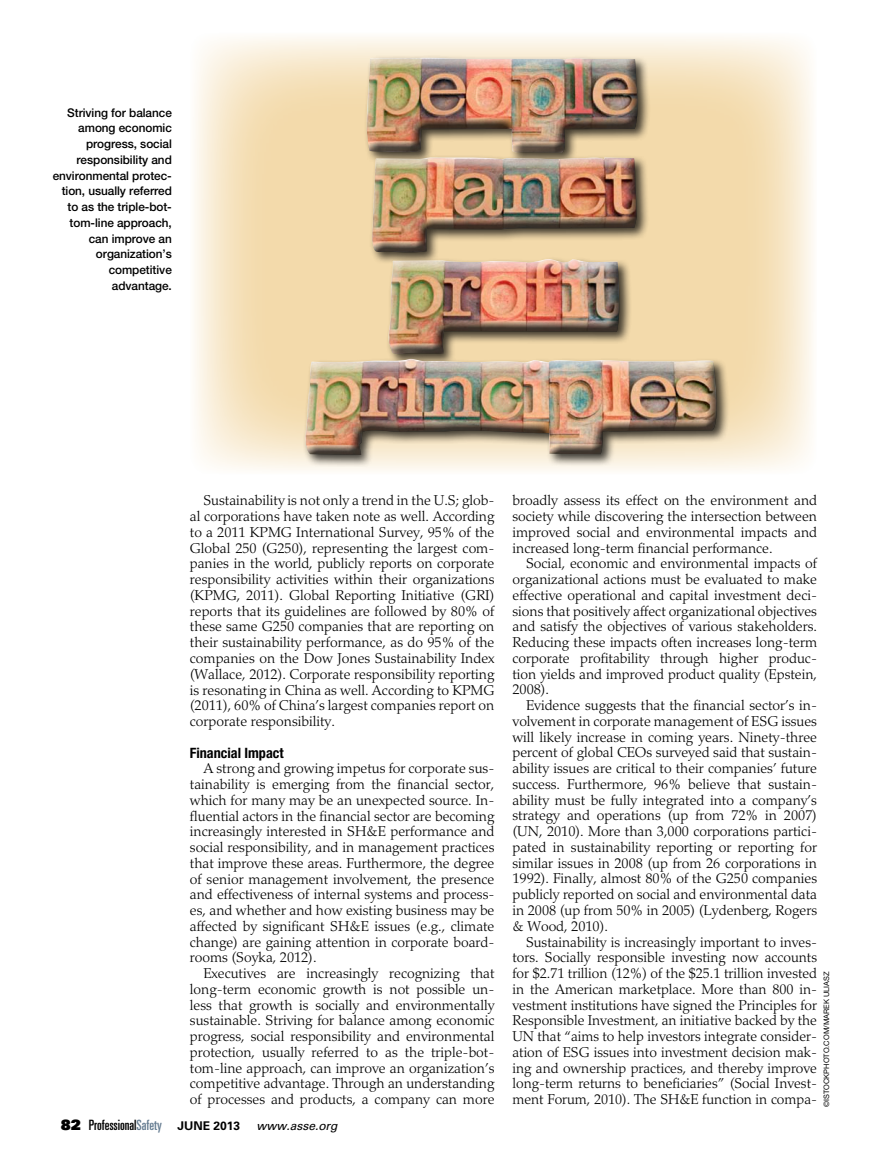
<style>
.page{position:relative;width:878px;height:1175px;background:#fff}
.page>*{position:absolute;margin:0;border:0;box-sizing:border-box;transform-origin:0 0}
.t1{font:300 14.25px/15.8px "Palatino LT Std";color:#000;text-align:justify}
.t2{font:ultra-condensed 14.25px "Univers LT Std";color:#000}
.t3{font:700 condensed 14.25px "Helvetica Neue LT Std";color:#000}
.t4{font:500 12px/15.8px "Helvetica Neue LT Std";letter-spacing:-.005em;color:#000;text-align:right}
.t5{font:7.5px "Helvetica Neue LT Std";color:#000}
.s1{font-family:"Univers LT Std X Black";font-stretch:normal}
.s2{color:#657c91}
.s3{font-weight:700;font-stretch:normal;font-size:12px}
.s4{font-style:italic;font-stretch:normal;font-size:12px}
</style>
<div class="page">
<svg style="left:190px;top:32px;width:627px;height:442px"></svg>
<div style="left:294px;top:46px;width:428px;height:415px;background:#fff;opacity:.75"></div>
<div style="left:299px;top:52px;width:428px;height:414px;background:#000;opacity:.75"></div>
<p class="t4" style="left:53px;top:104px;width:121px">Striving for balance among economic progress, social responsibility and environmental protec&shy;tion, usually referred to as the triple-bot&shy;tom-line approach, can improve an organization’s competitive advantage.</p>
<p class="t1" style="left:190px;top:493px;width:306px;text-indent:13px">Sustainability is not only a trend in the U.S; glob&shy;al corporations have taken note as well. According to a 2011 KPMG International Survey, 95% of the Global 250 (G250), representing the largest com&shy;panies in the world, publicly reports on corporate responsibility activities within their organizations (KPMG, 2011). Global Reporting Initiative (GRI) reports that its guidelines are followed by 80% of these same G250 companies that are reporting on their sustainability performance, as do 95% of the companies on the Dow Jones Sustainability Index (Wallace, 2012). Corporate responsibility reporting is resonating in China as well. According to KPMG (2011), 60% of China’s largest companies report on corporate responsibility.</p>
<p class="t3" style="left:190px;top:744px;width:95px">Financial Impact</p>
<p class="t1" style="left:190px;top:760px;width:306px;text-indent:13px">A strong and growing impetus for corporate sus&shy;tainability is emerging from the financial sector, which for many may be an unexpected source. In&shy;fluential actors in the financial sector are becoming increasingly interested in SH&amp;E performance and social responsibility, and in management practices that improve these areas. Furthermore, the degree of senior management involvement, the presence and effectiveness of internal systems and process&shy;es, and whether and how existing business may be affected by significant SH&amp;E issues (e.g., climate change) are gaining attention in corporate board&shy;rooms (Soyka, 2012).</p>
<p class="t1" style="left:190px;top:965px;width:306px;text-indent:13px">Executives are increasingly recognizing that long-term economic growth is not possible un&shy;less that growth is socially and environmentally sustainable. Striving for balance among economic progress, social responsibility and environmental protection, usually referred to as the triple-bot&shy;tom-line approach, can improve an organization’s competitive advantage. Through an understanding of processes and products, a company can more</p>
<p class="t2" style="left:61px;top:1116px;width:278px"><span class="s1">82</span> Professional<span class="s2">Safety</span> <span class="s3">JUNE 2013</span> <span class="s4">www.asse.org</span></p>
<p class="t1" style="left:512px;top:493px;width:306px">broadly assess its effect on the environment and society while discovering the intersection between improved social and environmental impacts and increased long-term financial performance.</p>
<p class="t1" style="left:512px;top:556px;width:306px;text-indent:13px">Social, economic and environmental impacts of organizational actions must be evaluated to make effective operational and capital investment deci&shy;sions that positively affect organizational objectives and satisfy the objectives of various stakeholders.<br>Reducing these impacts often increases long-term corporate profitability through higher produc&shy;tion yields and improved product quality (Epstein, 2008).</p>
<p class="t1" style="left:512px;top:697px;width:306px;text-indent:13px">Evidence suggests that the financial sector’s in&shy;volvement in corporate management of ESG issues will likely increase in coming years. Ninety-three percent of global CEOs surveyed said that sustain&shy;ability issues are critical to their companies’ future success. Furthermore, 96% believe that sustain&shy;ability must be fully integrated into a company’s strategy and operations (up from 72% in 2007) (UN, 2010). More than 3,000 corporations partici&shy;pated in sustainability reporting or reporting for similar issues in 2008 (up from 26 corporations in 1992). Finally, almost 80% of the G250 companies publicly reported on social and environmental data in 2008 (up from 50% in 2005) (Lydenberg, Rogers &amp; Wood, 2010).</p>
<p class="t1" style="left:512px;top:934px;width:306px;text-indent:14px">Sustainability is increasingly important to inves&shy;tors. Socially responsible investing now accounts for $2.71 trillion (12%) of the $25.1 trillion invested in the American marketplace. More than 800 in&shy;vestment institutions have signed the Principles for Responsible Investment, an initiative backed by the UN that “aims to help investors integrate consider&shy;ation of ESG issues into investment decision mak&shy;ing and ownership practices, and thereby improve long-term returns to beneficiaries” (Social Invest&shy;ment Forum, 2010). The SH&amp;E function in compa-</p>
<p class="t5" style="left:822px;top:1106px;width:137px;rotate:-90deg">©istockphoto.com/marek uliasz</p>
</div>
